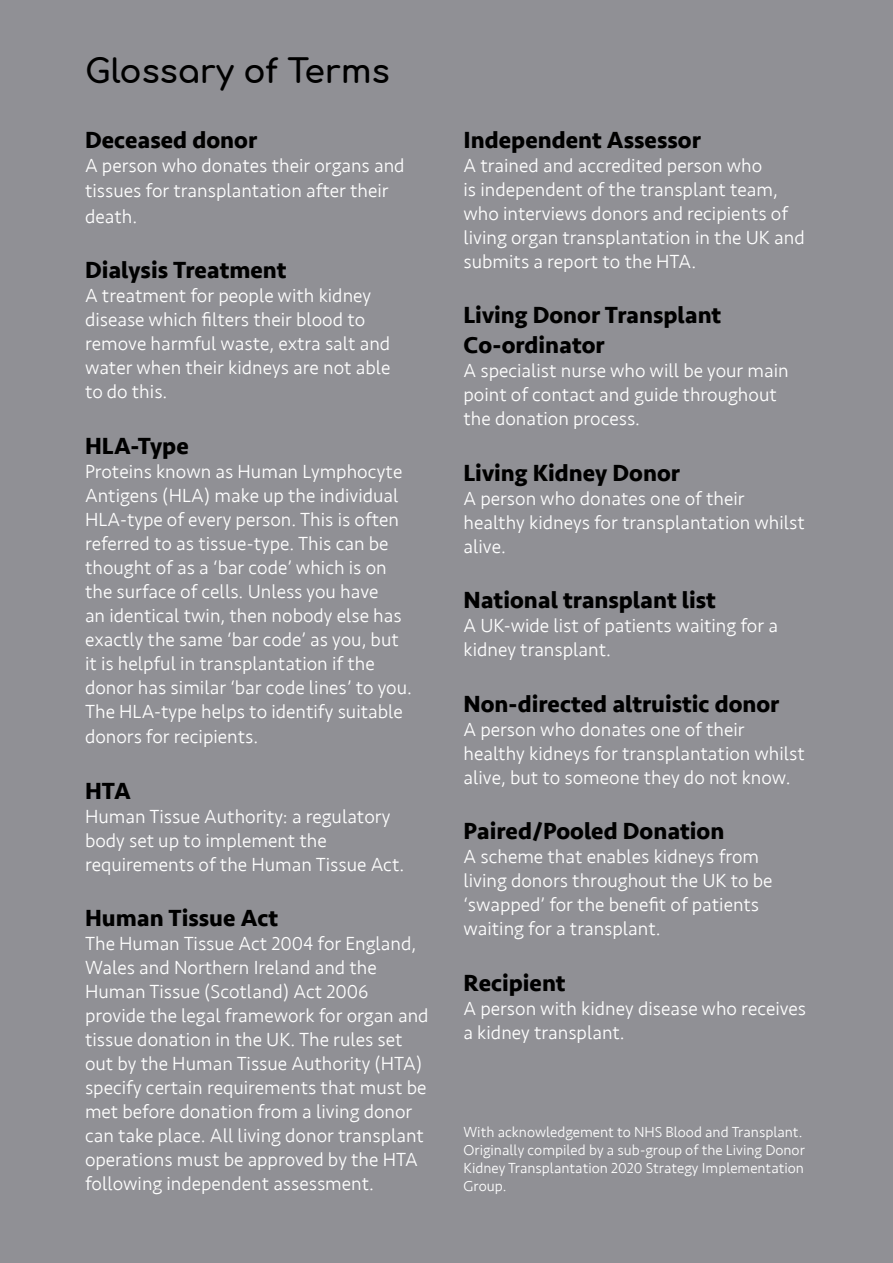
<style>
.page{position:relative;width:893px;height:1263px;background:#909095}
.page>*{position:absolute;margin:0;border:0;box-sizing:border-box;transform-origin:0 0}
.t1{font:700 33px "Comfortaa";color:#000}
.t2{font:700 24px/30px "Seravek";color:#000}
.t3{font:300 19.5px/24px "Seravek";color:#fff}
.t4{font:300 15px/18px "Seravek";color:#fff}
</style>
<div class="page">
<h1 class="t1" style="left:85px;top:41px;width:306px">Glossary of Terms</h1>
<p class="t2" style="left:85px;top:124px;width:174px">Deceased donor</p>
<p class="t3" style="left:85px;top:153px;width:321px;line-height:25.5px">A person who donates their organs and tissues for transplantation after their death.</p>
<p class="t2" style="left:85px;top:255px;width:203px">Dialysis Treatment</p>
<p class="t3" style="left:85px;top:284px;width:307px">A treatment for people with kidney disease which filters their blood to remove harmful waste, extra salt and water when their kidneys are not able to do this.</p>
<p class="t2" style="left:85px;top:430px;width:105px">HLA-Type</p>
<p class="t3" style="left:85px;top:459px;width:328px">Proteins known as Human Lymphocyte Antigens (HLA) make up the individual HLA-type of every person. This is often referred to as tissue-type. This can be thought of as a ‘bar code’ which is on the surface of cells. Unless you have<br>an identical twin, then nobody else has exactly the same ‘bar code’ as you, but it is helpful in transplantation if the donor has similar ‘bar code lines’ to you.<br>The HLA-type helps to identify suitable donors for recipients.</p>
<p class="t2" style="left:85px;top:775px;width:47px">HTA</p>
<p class="t3" style="left:85px;top:804px;width:321px">Human Tissue Authority: a regulatory body set up to implement the requirements of the Human Tissue Act.</p>
<p class="t2" style="left:85px;top:903px;width:195px">Human Tissue Act</p>
<p class="t3" style="left:85px;top:932px;width:345px">The Human Tissue Act 2004 for England, Wales and Northern Ireland and the Human Tissue (Scotland) Act 2006 provide the legal framework for organ and tissue donation in the UK. The rules set out by the Human Tissue Authority (HTA) specify certain requirements that must be met before donation from a living donor can take place. All living donor transplant operations must be approved by the HTA following independent assessment.</p>
<p class="t2" style="left:463px;top:124px;width:239px">Independent Assessor</p>
<p class="t3" style="left:463px;top:153px;width:343px">A trained and accredited person who<br>is independent of the transplant team, who interviews donors and recipients of living organ transplantation in the UK and submits a report to the HTA.</p>
<p class="t2" style="left:463px;top:300px;width:259px">Living Donor Transplant<br>Co‑ordinator</p>
<p class="t3" style="left:463px;top:359px;width:327px">A specialist nurse who will be your main point of contact and guide throughout the donation process.</p>
<p class="t2" style="left:463px;top:457px;width:218px">Living Kidney Donor</p>
<p class="t3" style="left:463px;top:486px;width:343px">A person who donates one of their healthy kidneys for transplantation whilst alive.</p>
<p class="t2" style="left:463px;top:585px;width:254px">National transplant list</p>
<p class="t3" style="left:463px;top:614px;width:316px">A UK-wide list of patients waiting for a kidney transplant.</p>
<p class="t2" style="left:463px;top:688px;width:317px">Non-directed altruistic donor</p>
<p class="t3" style="left:463px;top:717px;width:343px">A person who donates one of their healthy kidneys for transplantation whilst alive, but to someone they do not know.</p>
<p class="t2" style="left:463px;top:816px;width:262px">Paired/Pooled Donation</p>
<p class="t3" style="left:463px;top:845px;width:310px">A scheme that enables kidneys from living donors throughout the UK to be ‘swapped’ for the benefit of patients waiting for a transplant.</p>
<p class="t2" style="left:463px;top:967px;width:104px">Recipient</p>
<p class="t3" style="left:463px;top:996px;width:344px">A person with kidney disease who receives a kidney transplant.</p>
<p class="t4" style="left:463px;top:1123px;width:343px">With acknowledgement to NHS Blood and Transplant.<br>Originally compiled by a sub-group of the Living Donor Kidney Transplantation 2020 Strategy Implementation Group.</p>
</div>
